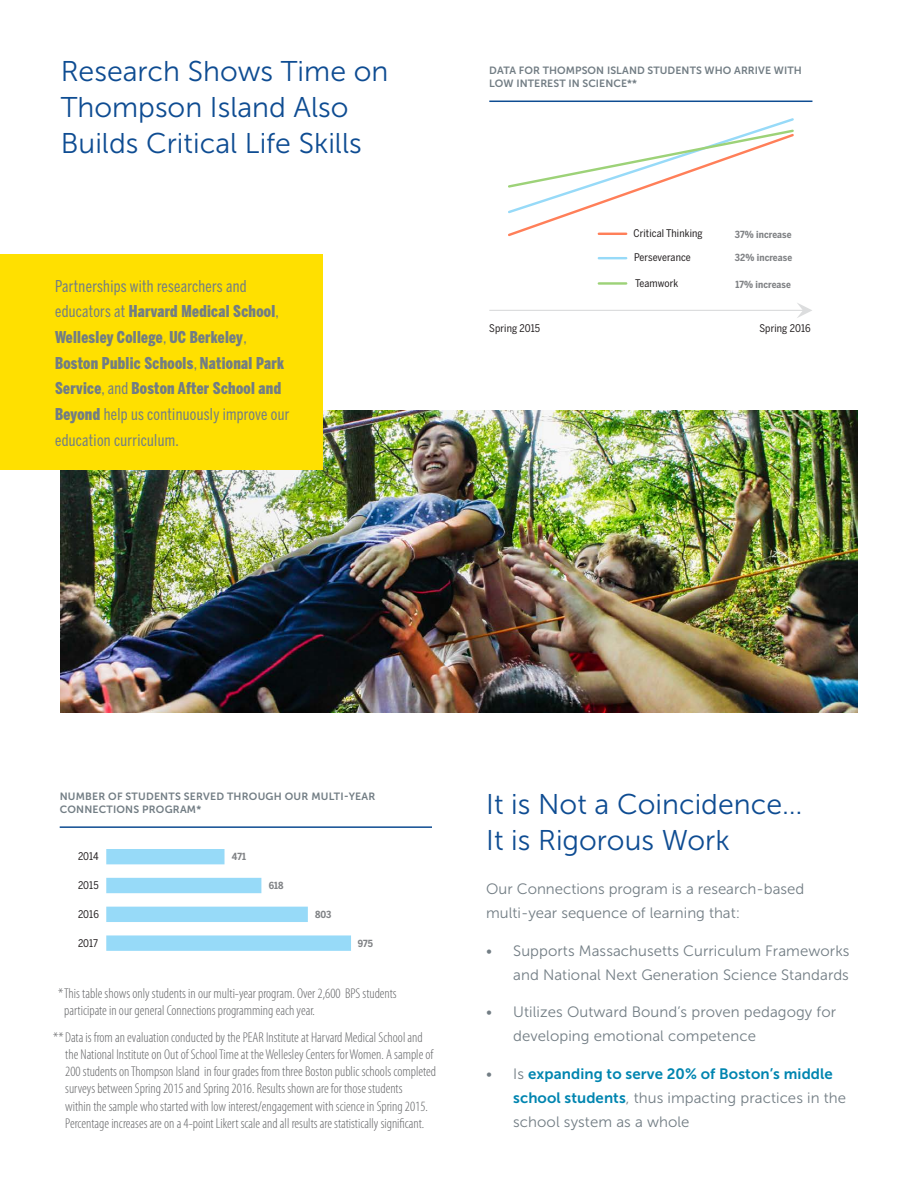
<style>
.page{position:relative;width:918px;height:1188px;background:#fff}
.page>*{position:absolute;margin:0;border:0;box-sizing:border-box;transform-origin:0 0}
.Headline{font:28.5px/36px "Museo Sans 300";color:#0e4c92}
.Infographic_Text{font:900 16.2px/25.7px "Benton Sans Comp";letter-spacing:.02em;color:#727d84}
.Text{font:15px/24px "Museo Sans 300";letter-spacing:.005em;color:#727d84}
.Footnote{font:300 condensed 14.25px/17.1px "Myriad Pro";color:#636466}
.Chart_Headline{font:10.5px/12.6px "Museo Sans 700";letter-spacing:.01em;color:#727d84}
.Chart_Text{font:10.5px "Benton Sans Cond";letter-spacing:.01em;color:#231f20}
.Chart_Text-2{font:700 9.75px "Benton Sans Cond";letter-spacing:.01em;color:#808285}
.s1{font-weight:400}
.s2{font-family:"Museo Sans 700";color:#0085b0}
</style>
<div class="page">
<img style="left:61px;top:411px;width:796px;height:302px">
<div style="left:0;top:255px;width:323px;height:215px;background:#ffe000"></div>
<hr style="left:489px;top:310px;width:317px;height:1px;background:#dcddde">
<svg style="left:797px;top:303px;width:15px;height:15px"></svg>
<svg style="left:508px;top:118px;width:286px;height:119px"></svg>
<hr style="left:599px;top:233px;width:27px;height:2px;background:#ff7f59">
<hr style="left:599px;top:257px;width:27px;height:2px;background:#97daf8">
<hr style="left:599px;top:282px;width:27px;height:3px;background:#9dd278">
<hr style="left:489px;top:101px;width:323px;height:1px;background:#0e4c92">
<hr style="left:60px;top:826px;width:372px;height:2px;background:#0e4c92">
<svg style="left:106px;top:935px;width:245px;height:16px;background:#9bdbf8"></svg>
<div style="left:106px;top:907px;width:202px;height:15px;background:#97daf8"></div>
<div style="left:106px;top:878px;width:155px;height:15px;background:#97daf8"></div>
<div style="left:106px;top:849px;width:119px;height:15px;background:#97daf8"></div>
<p class="Headline" style="left:61px;top:54px;width:329px">Research Shows Time on<br>Thompson Island Also<br>Builds Critical Life Skills</p>
<p class="Infographic_Text" style="left:55px;top:273px;width:236px"><span class="s1">Partnerships with researchers and educators at</span> Harvard Medical School<span class="s1">, </span>Wellesley College<span class="s1">,</span> UC Berkeley<span class="s1">, </span>Boston Public Schools<span class="s1">,</span> National Park Service<span class="s1">, and</span> Boston After School and Beyond <span class="s1">help us continuously improve our education curriculum.</span></p>
<p class="Chart_Headline" style="left:489px;top:64px;width:314px">DATA FOR THOMPSON ISLAND STUDENTS WHO ARRIVE WITH<br>LOW INTEREST IN SCIENCE**</p>
<p class="Chart_Text" style="left:634px;top:227px;width:71px">Critical Thinking</p>
<p class="Chart_Text" style="left:634px;top:251px;width:58px">Perseverance</p>
<p class="Chart_Text" style="left:635px;top:277px;width:45px">Teamwork</p>
<p class="Chart_Text-2" style="left:735px;top:228px;width:58px">37% increase</p>
<p class="Chart_Text-2" style="left:735px;top:252px;width:59px">32% increase</p>
<p class="Chart_Text-2" style="left:736px;top:279px;width:57px">17% increase</p>
<p class="Chart_Text" style="left:489px;top:322px;width:52px">Spring 2015</p>
<p class="Chart_Text" style="left:759px;top:322px;width:53px">Spring 2016</p>
<p class="Chart_Headline" style="left:60px;top:790px;width:317px">NUMBER OF STUDENTS SERVED THROUGH OUR MULTI-YEAR<br>CONNECTIONS PROGRAM*</p>
<p class="Chart_Text" style="left:78px;top:850px;width:22px">2014</p>
<p class="Chart_Text" style="left:78px;top:879px;width:22px">2015</p>
<p class="Chart_Text" style="left:78px;top:908px;width:22px">2016</p>
<p class="Chart_Text" style="left:78px;top:937px;width:22px">2017</p>
<p class="Chart_Text-2" style="left:232px;top:851px;width:16px">471</p>
<p class="Chart_Text-2" style="left:269px;top:880px;width:16px">618</p>
<p class="Chart_Text-2" style="left:315px;top:909px;width:18px">803</p>
<p class="Chart_Text-2" style="left:358px;top:937px;width:17px">975</p>
<p class="Footnote" style="left:64px;top:984px;width:334px;text-indent:-6px">*This table shows only students in our multi-year program. Over 2,600 BPS students participate in our general Connections programming each year.</p>
<p class="Footnote" style="left:65px;top:1029px;width:372px;text-indent:-12px">** Data is from an evaluation conducted by the PEAR Institute at Harvard Medical School and the National Institute on Out of School Time at the Wellesley Centers for Women. A sample of 200 students on Thompson Island in four grades from three Boston public schools completed surveys between Spring 2015 and Spring 2016. Results shown are for those students<br>within the sample who started with low interest/engagement with science in Spring 2015.<br>Percentage increases are on a 4-point Likert scale and all results are statistically significant.</p>
<p class="Headline" style="left:486px;top:786px;width:318px">It is Not a Coincidence…<br>It is Rigorous Work</p>
<p class="Text" style="left:486px;top:877px;width:320px">Our Connections program is a research-based multi-year sequence of learning that:</p>
<p class="Text" style="left:486px;top:939px;width:365px;text-align:right">• Supports Massachusetts Curriculum Frameworks and National Next Generation Science Standards</p>
<p class="Text" style="left:513px;top:1000px;width:324px;text-indent:-27px">• Utilizes Outward Bound’s proven pedagogy for developing emotional competence</p>
<p class="Text" style="left:513px;top:1062px;width:334px;text-indent:-27px">• Is <span class="s2">expanding to serve 20% of Boston’s middle school students</span>, thus impacting practices in the school system as a whole</p>
</div>
